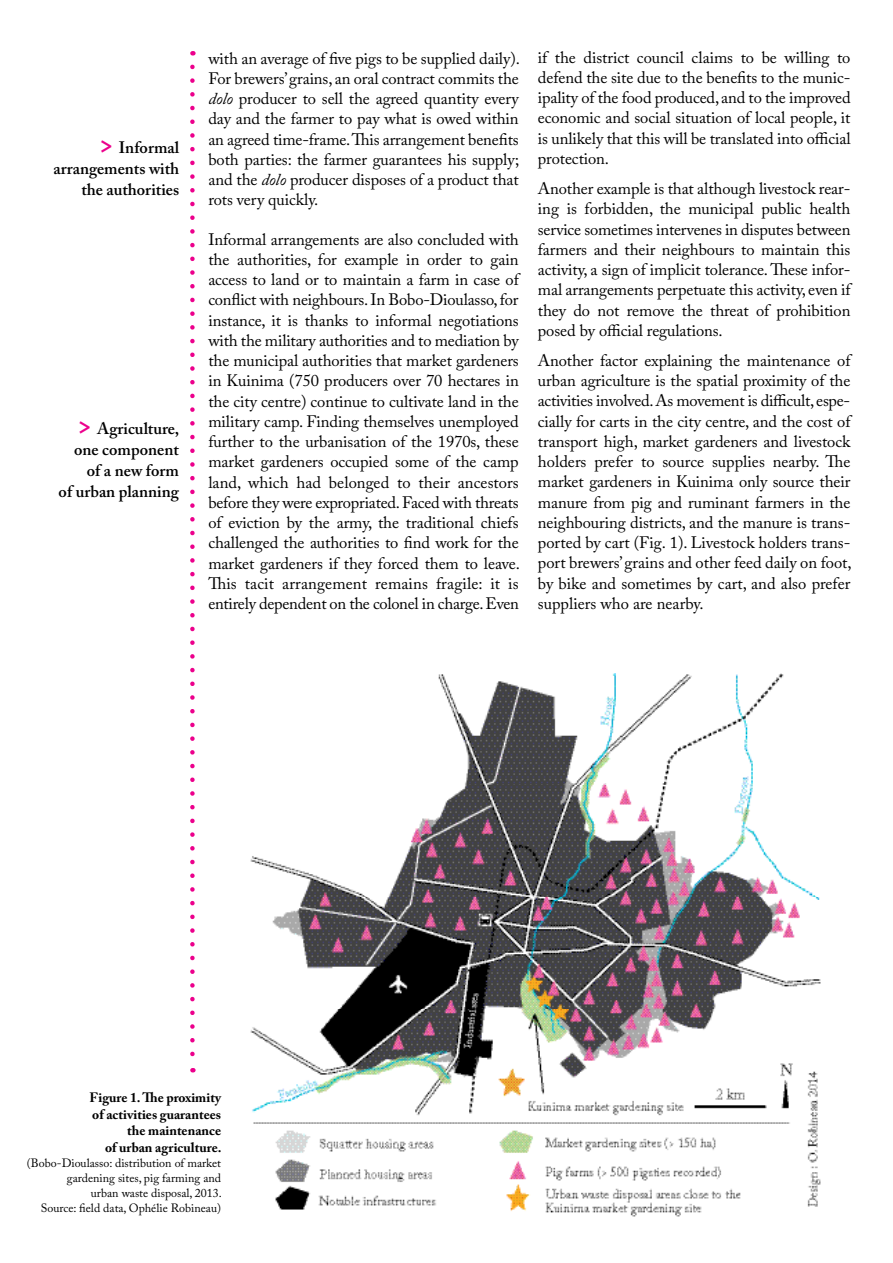
<style>
.page{position:relative;width:893px;height:1263px;background:#fff}
.page>*{position:absolute;margin:0;border:0;box-sizing:border-box;transform-origin:0 0}
.t1{font:16.5px/20.2px "Adobe Caslon Pro";letter-spacing:-.005em;color:#000;text-align:justify}
.t2{font:600 16.5px/21px "Adobe Caslon Pro";color:#000;text-align:right}
.t3{font:700 13.5px/16.5px "Adobe Caslon Pro";color:#000;text-align:right}
.t4{font:12px/15px "Adobe Caslon Pro";color:#000;text-align:right}
.s1{font-family:"Alwyn New";font-weight:400;font-size:24px;color:#ec008c}
.s2{font-style:italic}
</style>
<div class="page">
<svg style="left:190px;top:67px;width:5px;height:1005px"></svg>
<img style="left:250px;top:674px;width:571px;height:543px">
<p class="t2" style="left:53px;top:137px;width:127px"><span class="s1">&gt;</span> Informal arrangements with the authorities</p>
<p class="t2" style="left:59px;top:417px;width:122px"><span class="s1">&gt;</span> Agriculture, one component of a new form<br>of urban planning</p>
<p class="t1" style="left:208px;top:48px;width:313px">with an average of five pigs to be supplied daily).<br>For brewers’ grains, an oral contract commits the <span class="s2">dolo</span> producer to sell the agreed quantity every day and the farmer to pay what is owed within an agreed time-frame. This arrangement benefits both parties: the farmer guarantees his supply; and the <span class="s2">dolo</span> producer disposes of a product that rots very quickly.</p>
<p class="t1" style="left:208px;top:229px;width:313px">Informal arrangements are also concluded with the authorities, for example in order to gain access to land or to maintain a farm in case of conflict with neighbours. In Bobo-Dioulasso, for instance, it is thanks to informal negotiations with the military authorities and to mediation by the municipal authorities that market gardeners in Kuinima (750 producers over 70 hectares in the city centre) continue to cultivate land in the military camp. Finding themselves unemployed further to the urbanisation of the 1970s, these market gardeners occupied some of the camp land, which had belonged to their ancestors before they were expropriated. Faced with threats of eviction by the army, the traditional chiefs challenged the authorities to find work for the market gardeners if they forced them to leave.<br>This tacit arrangement remains fragile: it is entirely dependent on the colonel in charge. Even</p>
<p class="t1" style="left:538px;top:47px;width:314px">if the district council claims to be willing to defend the site due to the benefits to the munic&shy;ipality of the food produced, and to the improved economic and social situation of local people, it is unlikely that this will be translated into official protection.</p>
<p class="t1" style="left:538px;top:178px;width:314px">Another example is that although livestock rear&shy;ing is forbidden, the municipal public health service sometimes intervenes in disputes between farmers and their neighbours to maintain this activity, a sign of implicit tolerance. These infor&shy;mal arrangements perpetuate this activity, even if they do not remove the threat of prohibition posed by official regulations.</p>
<p class="t1" style="left:538px;top:350px;width:315px">Another factor explaining the maintenance of urban agriculture is the spatial proximity of the activities involved. As movement is difficult, espe&shy;cially for carts in the city centre, and the cost of transport high, market gardeners and livestock holders prefer to source supplies nearby. The market gardeners in Kuinima only source their manure from pig and ruminant farmers in the neighbouring districts, and the manure is trans&shy;ported by cart (Fig. 1). Livestock holders trans&shy;port brewers’ grains and other feed daily on foot, by bike and sometimes by cart, and also prefer suppliers who are nearby.</p>
<p class="t3" style="left:89px;top:1089px;width:134px">Figure 1. The proximity of activities guarantees the maintenance<br>of urban agriculture.</p>
<p class="t4" style="left:27px;top:1155px;width:196px">(Bobo-Dioulasso: distribution of market gardening sites, pig farming and<br>urban waste disposal, 2013.<br>Source: field data, Ophélie Robineau)</p>
</div>
